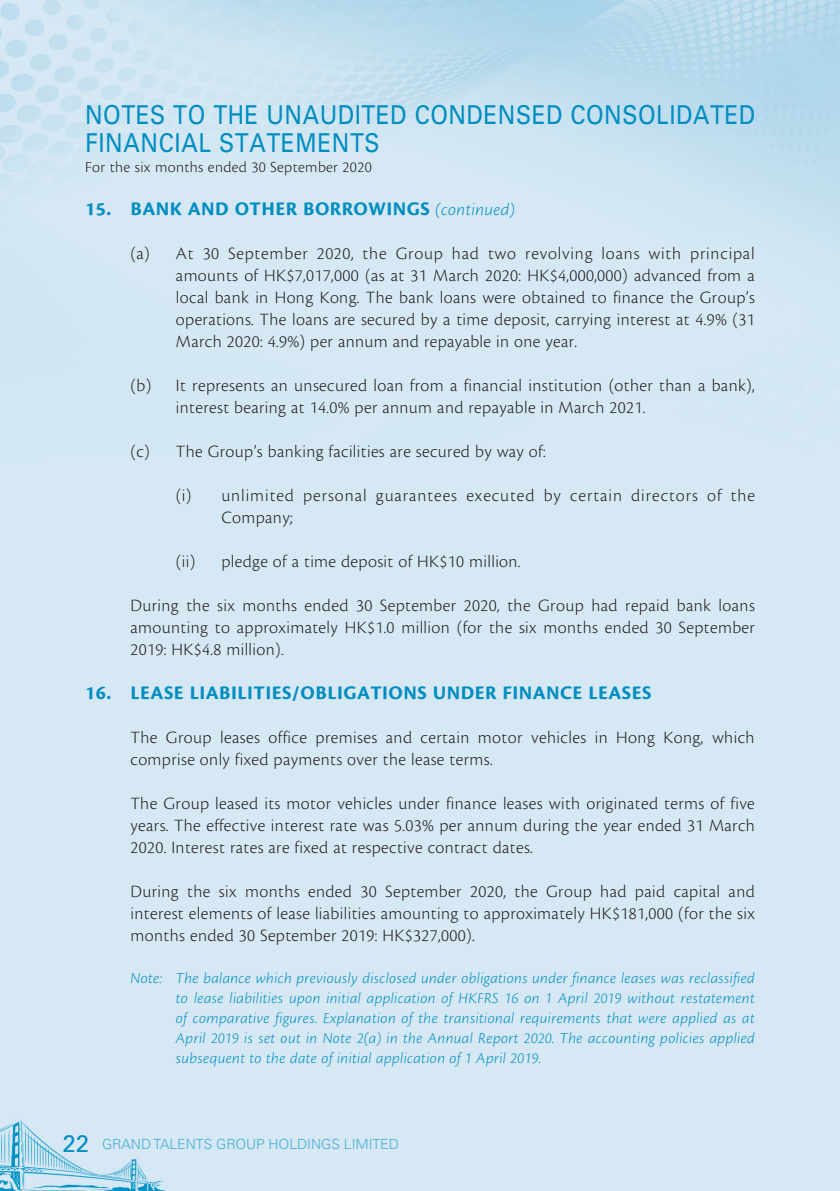
<style>
.page{position:relative;width:840px;height:1191px;background:#fff}
.page>*{position:absolute;margin:0;border:0;box-sizing:border-box;transform-origin:0 0}
.t1{font:26px/28px "Univers LT Std";letter-spacing:.025em;color:#008dc1;scale:.87 1}
._01_H1{font:20px "Cronos Pro Bold Capt";letter-spacing:.025em;color:#008dc1}
._00_txt{font:300 18px/22px "Cronos Pro";letter-spacing:.02em;color:#231f20;text-align:justify}
._00_txt-2{font:300 18px/22px "Cronos Pro";letter-spacing:.055em;color:#231f20}
._06_Notes{font:italic 300 16px/20px "Cronos Pro";letter-spacing:.02em;color:#008dc1;text-align:justify}
.t2{font:300 16px "Cronos Pro";letter-spacing:.02em;color:#231f20}
.t3{font:300 14px "Univers LT Std";color:#46aed4}
.s1{font-family:"Cronos Pro";font-weight:300;font-style:italic;font-size:18px}
.s2{font-weight:400;font-size:24px;color:#008dc1}
</style>
<div class="page">
<img style="left:0;top:0;width:839px;height:1191px">
<h1 class="t1" style="left:85px;top:101px;width:771px">NOTES TO THE UNAUDITED CONDENSED CONSOLIDATED<br>FINANCIAL STATEMENTS</h1>
<p class="t2" style="left:85px;top:158px;width:288px">For the six months ended 30 September 2020</p>
<p class="_01_H1" style="left:85px;top:197px;width:431px">15. BANK AND OTHER BORROWINGS <span class="s1">(continued)</span></p>
<p class="_00_txt" style="left:176px;top:242px;width:580px;text-indent:-45px">(a) At 30 September 2020, the Group had two revolving loans with principal amounts of HK$7,017,000 (as at 31 March 2020: HK$4,000,000) advanced from a local bank in Hong Kong. The bank loans were obtained to finance the Group’s operations. The loans are secured by a time deposit, carrying interest at 4.9% (31<br>March 2020: 4.9%) per annum and repayable in one year.</p>
<p class="_00_txt" style="left:176px;top:374px;width:580px;text-indent:-45px">(b) It represents an unsecured loan from a financial institution (other than a bank), interest bearing at 14.0% per annum and repayable in March 2021.</p>
<p class="_00_txt" style="left:130px;top:440px;width:416px">(c) The Group’s banking facilities are secured by way of:</p>
<p class="_00_txt-2" style="left:221px;top:484px;width:535px;text-indent:-45px">(i) unlimited personal guarantees executed by certain directors of the<br>Company;</p>
<p class="_00_txt" style="left:176px;top:550px;width:346px">(ii) pledge of a time deposit of HK$10 million.</p>
<p class="_00_txt" style="left:130px;top:594px;width:625px">During the six months ended 30 September 2020, the Group had repaid bank loans amounting to approximately HK$1.0 million (for the six months ended 30 September 2019: HK$4.8 million).</p>
<p class="_01_H1" style="left:85px;top:681px;width:567px">16. LEASE LIABILITIES/OBLIGATIONS UNDER FINANCE LEASES</p>
<p class="_00_txt" style="left:130px;top:726px;width:625px">The Group leases office premises and certain motor vehicles in Hong Kong, which comprise only fixed payments over the lease terms.</p>
<p class="_00_txt" style="left:130px;top:792px;width:625px">The Group leased its motor vehicles under finance leases with originated terms of five years. The effective interest rate was 5.03% per annum during the year ended 31 March 2020. Interest rates are fixed at respective contract dates.</p>
<p class="_00_txt" style="left:130px;top:880px;width:625px">During the six months ended 30 September 2020, the Group had paid capital and interest elements of lease liabilities amounting to approximately HK$181,000 (for the six months ended 30 September 2019: HK$327,000).</p>
<p class="_06_Notes" style="left:176px;top:968px;width:580px;text-indent:-45px">Note: The balance which previously disclosed under obligations under finance leases was reclassified to lease liabilities upon initial application of HKFRS 16 on 1 April 2019 without restatement of comparative figures. Explanation of the transitional requirements that were applied as at April 2019 is set out in Note 2(a) in the Annual Report 2020. The accounting policies applied subsequent to the date of initial application of 1 April 2019.</p>
<p class="t3" style="left:62px;top:1135px;width:338px"><span class="s2">22</span> GRAND TALENTS GROUP HOLDINGS LIMITED</p>
</div>
